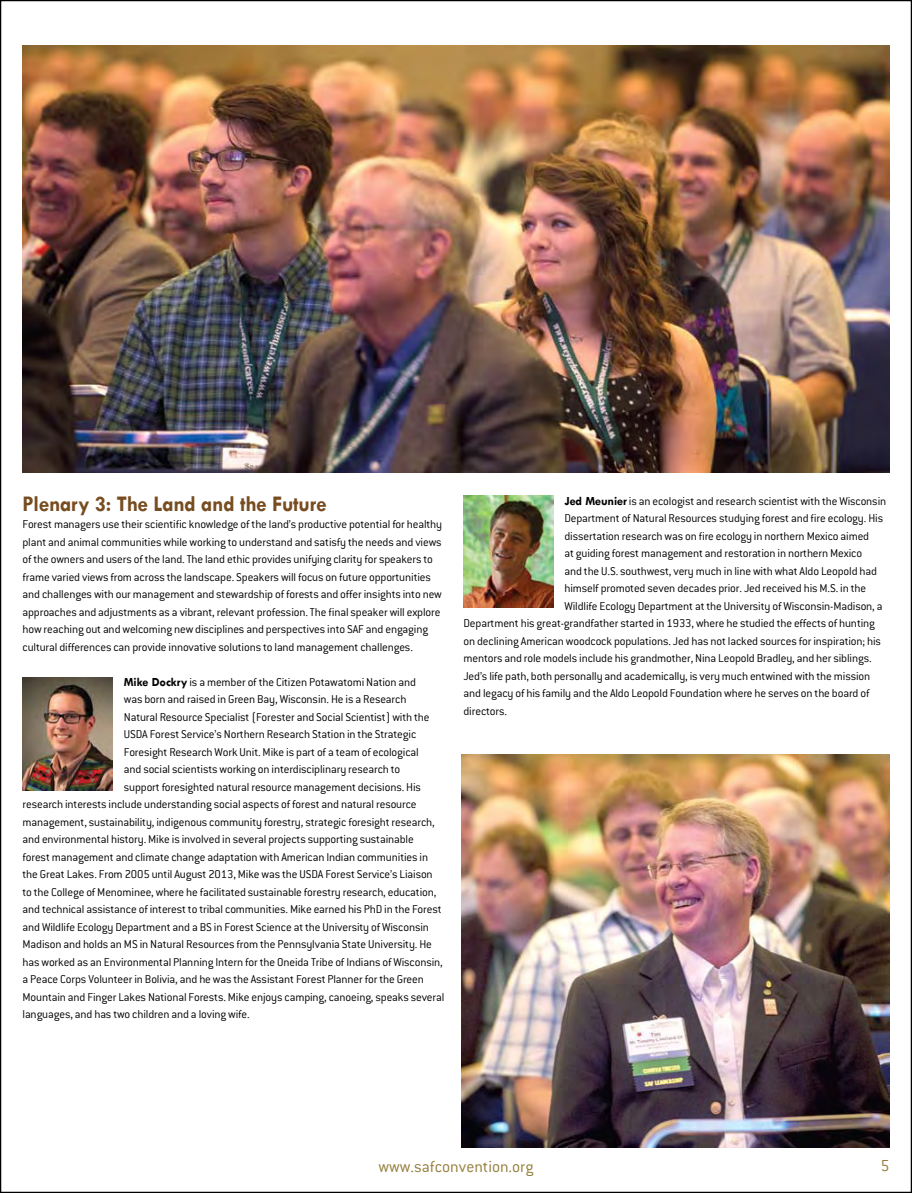
<style>
.page{position:relative;width:912px;height:1193px;background:#fff}
.page>*{position:absolute;margin:0;border:0;box-sizing:border-box;transform-origin:0 0}
.t1{font:700 22.5px "Tw Cen";letter-spacing:-.01em;color:#774c1f;scale:.95 1}
.t2{font:300 17.5px "Conduit ITC";color:#937e3a}
.t3{font:300 12.5px/17.5px "Conduit ITC";letter-spacing:-.01em;color:#000}
.s1{font-family:"Tw Cen";font-weight:700}
</style>
<div class="page">
<img style="left:463px;top:495px;width:90px;height:113px">
<img style="left:22px;top:678px;width:90px;height:112px">
<img style="left:22px;top:45px;width:867px;height:427px">
<img style="left:461px;top:754px;width:428px;height:393px">
<h1 class="t1" style="left:22px;top:490px;width:322px">Plenary 3: The Land and the Future</h1>
<p class="t3" style="left:22px;top:515px;width:421px">Forest managers use their scientific knowledge of the land’s productive potential for healthy plant and animal communities while working to understand and satisfy the needs and views of the owners and users of the land. The land ethic provides unifying clarity for speakers to frame varied views from across the landscape. Speakers will focus on future opportunities and challenges with our management and stewardship of forests and offer insights into new approaches and adjustments as a vibrant, relevant profession. The final speaker will explore how reaching out and welcoming new disciplines and perspectives into SAF and engaging cultural differences can provide innovative solutions to land management challenges.</p>
<p class="t3" style="left:124px;top:673px;width:294px"><span class="s1">Mike Dockry</span> is a member of the Citizen Potawatomi Nation and</p>
<p class="t3" style="left:124px;top:690px;width:284px">was born and raised in Green Bay, Wisconsin. He is a Research</p>
<p class="t3" style="left:124px;top:708px;width:307px">Natural Resource Specialist (Forester and Social Scientist) with the</p>
<p class="t3" style="left:124px;top:725px;width:294px">USDA Forest Service’s Northern Research Station in the Strategic</p>
<p class="t3" style="left:124px;top:743px;width:296px">Foresight Research Work Unit. Mike is part of a team of ecological</p>
<p class="t3" style="left:124px;top:760px;width:278px">and social scientists working on interdisciplinary research to</p>
<p class="t3" style="left:124px;top:778px;width:298px">support foresighted natural resource management decisions. His</p>
<p class="t3" style="left:22px;top:795px;width:395px">research interests include understanding social aspects of forest and natural resource</p>
<p class="t3" style="left:22px;top:813px;width:413px">management, sustainability, indigenous community forestry, strategic foresight research,</p>
<p class="t3" style="left:22px;top:830px;width:392px">and environmental history. Mike is involved in several projects supporting sustainable</p>
<p class="t3" style="left:22px;top:848px;width:407px">forest management and climate change adaptation with American Indian communities in</p>
<p class="t3" style="left:22px;top:865px;width:411px">the Great Lakes. From 2005 until August 2013, Mike was the USDA Forest Service’s Liaison</p>
<p class="t3" style="left:22px;top:883px;width:415px">to the College of Menominee, where he facilitated sustainable forestry research, education,</p>
<p class="t3" style="left:22px;top:900px;width:420px">and technical assistance of interest to tribal communities. Mike earned his PhD in the Forest</p>
<p class="t3" style="left:22px;top:918px;width:408px">and Wildlife Ecology Department and a BS in Forest Science at the University of Wisconsin</p>
<p class="t3" style="left:22px;top:935px;width:411px">Madison and holds an MS in Natural Resources from the Pennsylvania State University. He</p>
<p class="t3" style="left:22px;top:953px;width:422px">has worked as an Environmental Planning Intern for the Oneida Tribe of Indians of Wisconsin,</p>
<p class="t3" style="left:22px;top:970px;width:403px">a Peace Corps Volunteer in Bolivia, and he was the Assistant Forest Planner for the Green</p>
<p class="t3" style="left:22px;top:988px;width:423px">Mountain and Finger Lakes National Forests. Mike enjoys camping, canoeing, speaks several</p>
<p class="t3" style="left:22px;top:1005px;width:229px">languages, and has two children and a loving wife.</p>
<p class="t3" style="left:564px;top:491px;width:323px"><span class="s1">Jed Meunier</span> is an ecologist and research scientist with the Wisconsin</p>
<p class="t3" style="left:564px;top:509px;width:320px">Department of Natural Resources studying forest and fire ecology. His</p>
<p class="t3" style="left:564px;top:526px;width:306px">dissertation research was on fire ecology in northern Mexico aimed</p>
<p class="t3" style="left:564px;top:544px;width:299px">at guiding forest management and restoration in northern Mexico</p>
<p class="t3" style="left:564px;top:561px;width:314px">and the U.S. southwest, very much in line with what Aldo Leopold had</p>
<p class="t3" style="left:564px;top:579px;width:303px">himself promoted seven decades prior. Jed received his M.S. in the</p>
<p class="t3" style="left:564px;top:596px;width:319px">Wildlife Ecology Department at the University of Wisconsin-Madison, a</p>
<p class="t3" style="left:463px;top:614px;width:413px">Department his great-grandfather started in 1933, where he studied the effects of hunting</p>
<p class="t3" style="left:463px;top:631px;width:419px">on declining American woodcock populations. Jed has not lacked sources for inspiration; his</p>
<p class="t3" style="left:463px;top:649px;width:409px">mentors and role models include his grandmother, Nina Leopold Bradley, and her siblings.</p>
<p class="t3" style="left:463px;top:666px;width:408px">Jed’s life path, both personally and academically, is very much entwined with the mission</p>
<p class="t3" style="left:463px;top:684px;width:407px">and legacy of his family and the Aldo Leopold Foundation where he serves on the board of</p>
<p class="t3" style="left:463px;top:701px;width:45px">directors.</p>
<h2 class="t2" style="left:378px;top:1156px;width:156px">www.safconvention.org</h2>
<h2 class="t2" style="left:880px;top:1155px;width:10px">5</h2>
</div>
